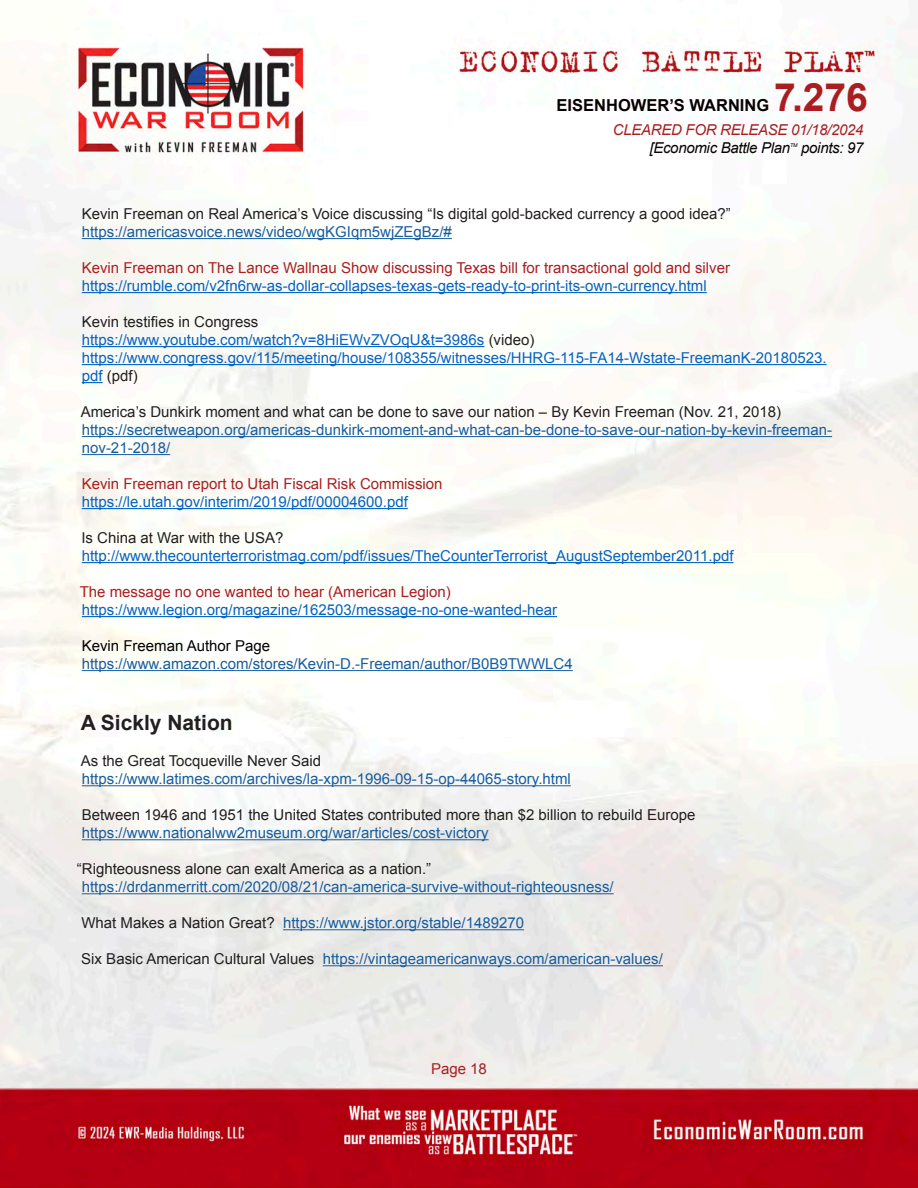
<style>
.page{position:relative;width:918px;height:1188px;background:#fff}
.page>*{position:absolute;margin:0;border:0;box-sizing:border-box;transform-origin:0 0}
.t1{font:700 39px "Arial";color:#aa1e21}
.t2{font:700 21px "Arial";color:#231f20}
.t3{font:700 16.5px "Arial";color:#080302}
.t4{font:15px/18px "Arial";color:#175d9e}
.t5{font:15px/18px "Arial";color:#0563c1}
.t6{font:15px "Arial";color:#231f20}
.t7{font:15px "Arial";color:#aa1e21}
.t8{font:italic 15px "Arial";letter-spacing:-.02em;color:#080302}
.t9{font:italic 15px "Arial";letter-spacing:-.02em;color:#aa1e21}
.t10{font:15px "Arial";color:#000}
.t11{font:italic 5.25px "Arial";color:#080302}
.s1{color:#231f20}
</style>
<div class="page">
<img style="left:0;top:5px;width:918px;height:1183px">
<hr style="left:82px;top:238px;width:370px;height:1px;background:#175d9e">
<hr style="left:82px;top:292px;width:625px;height:1px;background:#0563c1">
<hr style="left:82px;top:346px;width:402px;height:1px;background:#0563c1">
<hr style="left:82px;top:364px;width:745px;height:1px;background:#0563c1">
<svg style="left:82px;top:382px;width:21px;height:1px"></svg>
<hr style="left:82px;top:436px;width:750px;height:1px;background:#175d9e">
<hr style="left:82px;top:454px;width:88px;height:1px;background:#175d9e">
<hr style="left:82px;top:508px;width:326px;height:1px;background:#0563c1">
<hr style="left:82px;top:562px;width:652px;height:1px;background:#0563c1">
<hr style="left:82px;top:616px;width:475px;height:1px;background:#0563c1">
<hr style="left:82px;top:670px;width:491px;height:1px;background:#175d9e">
<hr style="left:82px;top:785px;width:489px;height:1px;background:#175d9e">
<hr style="left:82px;top:839px;width:407px;height:1px;background:#175d9e">
<hr style="left:82px;top:893px;width:532px;height:1px;background:#175d9e">
<hr style="left:283px;top:929px;width:241px;height:1px;background:#175d9e">
<hr style="left:323px;top:965px;width:340px;height:1px;background:#175d9e">
<h1 class="t1" style="left:774px;top:72px;width:95px">7.276</h1>
<p class="t9" style="left:613px;top:120px;width:252px">CLEARED FOR RELEASE 01/18/2024</p>
<p class="t8" style="left:650px;top:138px;width:142px">[Economic Battle Plan</p>
<p class="t11" style="left:790px;top:141px;width:9px">TM</p>
<p class="t8" style="left:801px;top:138px;width:64px">points: 97</p>
<p class="t3" style="left:557px;top:94px;width:214px">EISENHOWER’S WARNING</p>
<p class="t6" style="left:82px;top:204px;width:651px">Kevin Freeman on Real America’s Voice discussing “Is digital gold-backed currency a good idea?”</p>
<p class="t4" style="left:82px;top:223px;width:372px">https://americasvoice.news/video/wgKGIqm5wjZEgBz/#</p>
<p class="t7" style="left:82px;top:258px;width:650px">Kevin Freeman on The Lance Wallnau Show discussing Texas bill for transactional gold and silver</p>
<p class="t5" style="left:82px;top:277px;width:626px">https://rumble.com/v2fn6rw-as-dollar-collapses-texas-gets-ready-to-print-its-own-currency.html</p>
<p class="t6" style="left:82px;top:312px;width:178px">Kevin testifies in Congress</p>
<p class="t5" style="left:82px;top:331px;width:454px">https://www.youtube.com/watch?v=8HiEWvZVOqU&amp;t=3986s <span class="s1">(video)</span></p>
<p class="t5" style="left:82px;top:349px;width:746px">https://www.congress.gov/115/meeting/house/108355/witnesses/HHRG-115-FA14-Wstate-FreemanK-20180523. pdf <span class="s1">(pdf)</span></p>
<p class="t6" style="left:81px;top:402px;width:702px">America’s Dunkirk moment and what can be done to save our nation – By Kevin Freeman (Nov. 21, 2018)</p>
<p class="t4" style="left:82px;top:421px;width:752px">https://secretweapon.org/americas-dunkirk-moment-and-what-can-be-done-to-save-our-nation-by-kevin-freeman&shy;nov-21-2018/</p>
<p class="t7" style="left:82px;top:474px;width:362px">Kevin Freeman report to Utah Fiscal Risk Commission</p>
<p class="t5" style="left:82px;top:493px;width:328px">https://le.utah.gov/interim/2019/pdf/00004600.pdf</p>
<p class="t6" style="left:81px;top:528px;width:204px">Is China at War with the USA?</p>
<p class="t5" style="left:82px;top:547px;width:653px">http://www.thecounterterroristmag.com/pdf/issues/TheCounterTerrorist_AugustSeptember2011.pdf</p>
<p class="t7" style="left:80px;top:582px;width:373px">The message no one wanted to hear (American Legion)</p>
<p class="t5" style="left:82px;top:601px;width:477px">https://www.legion.org/magazine/162503/message-no-one-wanted-hear</p>
<p class="t10" style="left:82px;top:636px;width:190px">Kevin Freeman Author Page</p>
<p class="t4" style="left:82px;top:655px;width:492px">https://www.amazon.com/stores/Kevin-D.-Freeman/author/B0B9TWWLC4</p>
<p class="t2" style="left:81px;top:709px;width:154px">A Sickly Nation</p>
<p class="t6" style="left:81px;top:751px;width:242px">As the Great Tocqueville Never Said</p>
<p class="t4" style="left:82px;top:770px;width:491px">https://www.latimes.com/archives/la-xpm-1996-09-15-op-44065-story.html</p>
<p class="t6" style="left:82px;top:805px;width:615px">Between 1946 and 1951 the United States contributed more than $2 billion to rebuild Europe</p>
<p class="t4" style="left:82px;top:824px;width:408px">https://www.nationalww2museum.org/war/articles/cost-victory</p>
<p class="t6" style="left:77px;top:859px;width:356px">“Righteousness alone can exalt America as a nation.”</p>
<p class="t4" style="left:82px;top:878px;width:533px">https://drdanmerritt.com/2020/08/21/can-america-survive-without-righteousness/</p>
<p class="t4" style="left:81px;top:914px;width:444px"><span class="s1">What Makes a Nation Great?</span> https://www.jstor.org/stable/1489270</p>
<p class="t4" style="left:81px;top:950px;width:583px"><span class="s1">Six Basic American Cultural Values</span> https://vintageamericanways.com/american-values/</p>
<p class="t7" style="left:431px;top:1059px;width:57px">Page 18</p>
</div>
